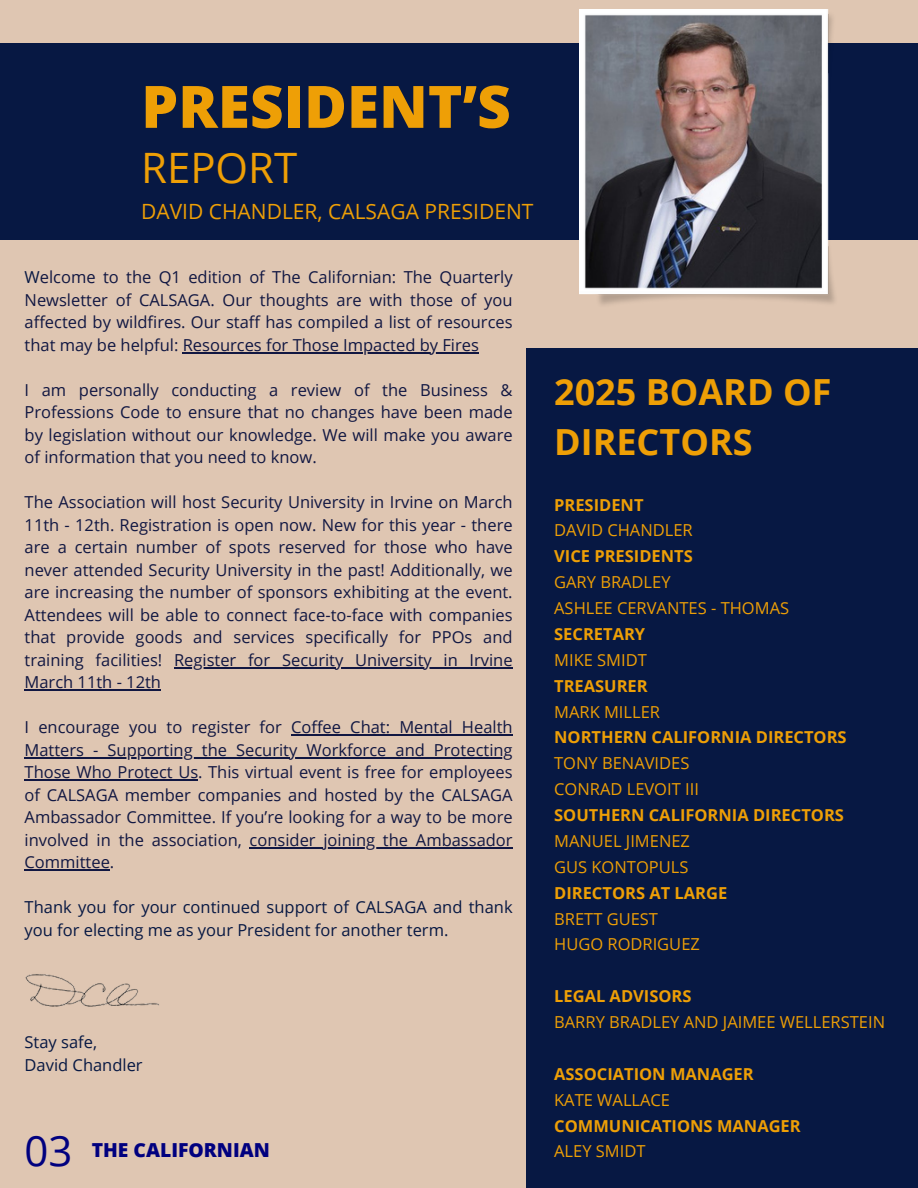
<style>
.page{position:relative;width:918px;height:1188px;background:#dfc6b2}
.page>*{position:absolute;margin:0;border:0;box-sizing:border-box;transform-origin:0 0}
.t1{font:800 58.5px "Open Sans";color:#ee9f06}
.t2{font:41.85px "Open Sans";color:#ee9f06}
.t3{font:41.85px "Open Sans";color:#00007f}
.t4{font:700 36px/49.5px "Open Sans";color:#ee9f06}
.t5{font:21px "Open Sans";color:#ee9f06}
.t6{font:800 19.35px "Open Sans";color:#00007f}
.t7{font:16.5px/22.5px "Open Sans";color:#111742;text-align:justify}
.t8{font:16.5px/25.8px "Open Sans";color:#ee9f06}
.t9{font:16.5px/22.5px "Open Sans";color:#071843}
.t10{font:700 16.5px/25.8px "Open Sans";color:#ee9f06}
.s1{color:#071843}
.s2{font-weight:700}
.s3{font-weight:400}
</style>
<div class="page">
<div style="left:0;top:43px;width:918px;height:197px;background:#071843"></div>
<img style="left:580px;top:10px;width:255px;height:295px">
<div style="left:526px;top:348px;width:392px;height:840px;background:#071843"></div>
<hr style="left:183px;top:352px;width:296px;height:1px;background:#111742">
<hr style="left:174px;top:667px;width:339px;height:1px;background:#111742">
<hr style="left:25px;top:690px;width:136px;height:1px;background:#111742">
<hr style="left:291px;top:735px;width:222px;height:1px;background:#111742">
<hr style="left:25px;top:757px;width:488px;height:1px;background:#111742">
<hr style="left:25px;top:780px;width:173px;height:1px;background:#111742">
<hr style="left:250px;top:847px;width:263px;height:1px;background:#111742">
<hr style="left:25px;top:870px;width:85px;height:1px;background:#111742">
<img style="left:25px;top:974px;width:134px;height:33px">
<p class="t1" style="left:141px;top:65px;width:371px">PRESIDENT’S</p>
<p class="t2" style="left:141px;top:138px;width:158px">REPORT</p>
<p class="t5" style="left:141px;top:197px;width:394px">DAVID CHANDLER, CALSAGA PRESIDENT</p>
<p class="t7" style="left:25px;top:266px;width:490px"><span class="s1">W</span>elcome to the Q1 edition of The Californian: The Quarterly Newsletter of CALSAGA. Our thoughts are with those of you affected by wildfires. Our staff has compiled a list of resources that may be helpful: Resources for Those Impacted by Fires</p>
<h1 class="t7" style="left:25px;top:378px;width:490px">I am personally conducting a review of the Business &amp; Professions Code to ensure that no changes have been made by legislation without our knowledge. We will make you aware of information that you need to know.</h1>
<h2 class="t7" style="left:25px;top:491px;width:490px">The Association will host Security University in Irvine on March 11th - 12th. Registration is open now. New for this year - there are a certain number of spots reserved for those who have</h2>
<h5 class="t7" style="left:25px;top:558px;width:490px">never attended Security University in the past! Additionally, we are increasing the number of sponsors exhibiting at the event.<br>Attendees will be able to connect face-to-face with companies that provide goods and services specifically for PPOs and training facilities!</h5>
<p class="t7" style="left:174px;top:648px;width:340px">Register for Security University in Irvine</p>
<p class="t7" style="left:25px;top:671px;width:138px">March 11th - 12th</p>
<p class="t7" style="left:25px;top:716px;width:490px">I encourage you to register for Coffee Chat: Mental Health</p>
<p class="t7" style="left:25px;top:738px;width:490px">Matters - Supporting the Security Workforce and Protecting Those Who Protect Us. This virtual event is free for employees of CALSAGA member companies and hosted by the CALSAGA Ambassador Committee. If you’re looking for a way to be more involved in the association,</p>
<p class="t7" style="left:250px;top:828px;width:265px">consider joining the Ambassador</p>
<p class="t7" style="left:25px;top:851px;width:91px">Committee.</p>
<p class="t9" style="left:25px;top:896px;width:490px">Thank you for your continued support of CALSAGA and thank you for electing me as your President for another term.</p>
<p class="t9" style="left:25px;top:1031px;width:120px">Stay safe,<br>David Chandler</p>
<p class="t3" style="left:25px;top:1121px;width:49px">03</p>
<p class="t6" style="left:92px;top:1136px;width:180px">THE CALIFORNIAN</p>
<p class="t4" style="left:554px;top:367px;width:279px">2025 BOARD OF<br>DIRECTORS</p>
<p class="t8" style="left:554px;top:491px;width:294px"><span class="s2">PRESIDENT<br></span>DAVID CHANDLER<br><span class="s2">VICE PRESIDENTS<br></span>GARY BRADLEY<br>ASHLEE CERVANTES - THOMAS<br><span class="s2">SECRETARY<br></span>MIKE SMIDT<br><span class="s2">TREASURER<br></span>MARK MILLER<br><span class="s2">NORTHERN CALIFORNIA DIRECTORS<br></span>TONY BENAVIDES<br>CONRAD LEVOIT III<br><span class="s2">SOUTHERN CALIFORNIA DIRECTORS<br></span>MANUEL JIMENEZ<br>GUS KONTOPULS<br><span class="s2">DIRECTORS AT LARGE<br></span>BRETT GUEST<br>HUGO RODRIGUEZ</p>
<p class="t8" style="left:554px;top:983px;width:332px"><span class="s2">LEGAL ADVISORS<br></span>BARRY BRADLEY AND JAIMEE WELLERSTEIN</p>
<p class="t10" style="left:554px;top:1060px;width:248px">ASSOCIATION MANAGER<br><span class="s3">KATE WALLACE<br></span>COMMUNICATIONS MANAGER<br><span class="s3">ALEY SMIDT</span></p>
</div>
